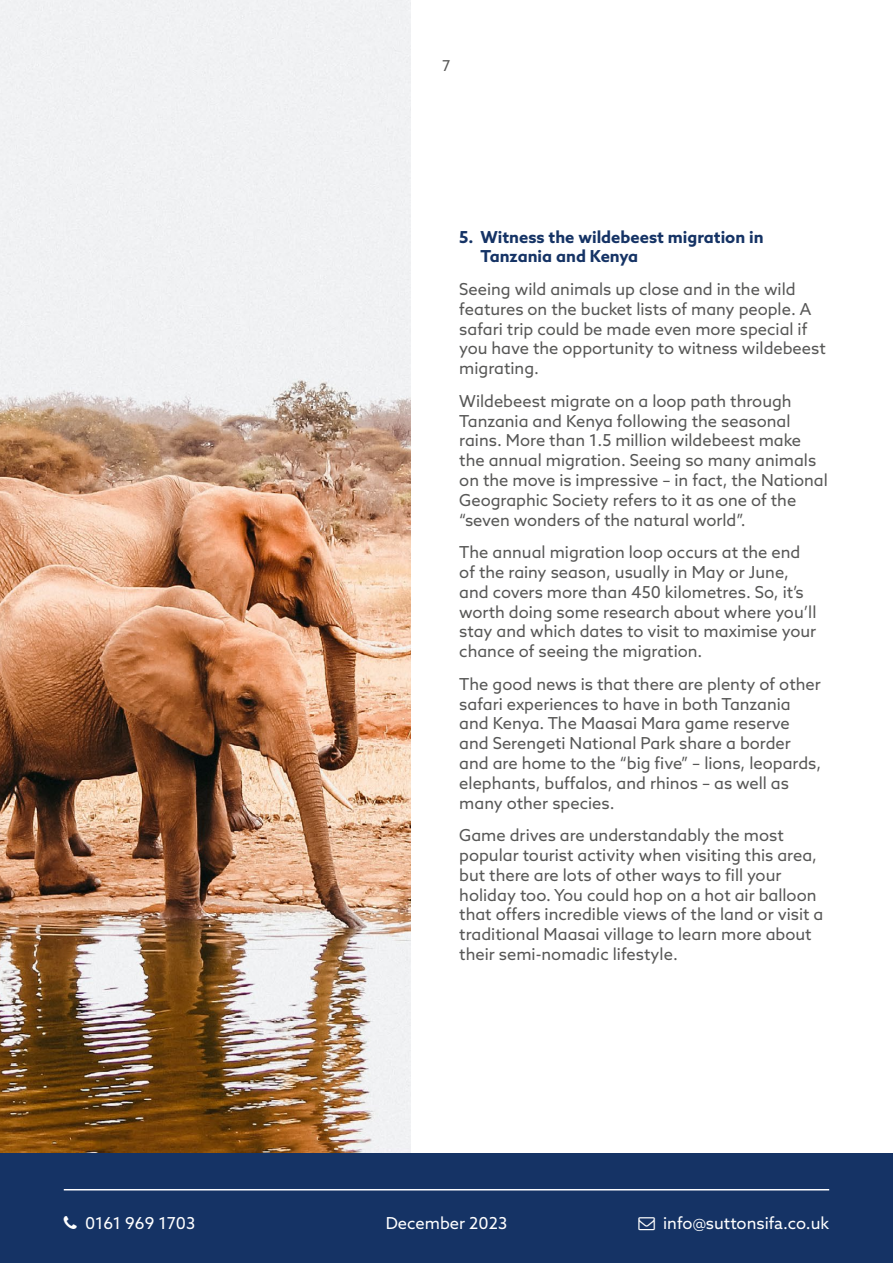
<style>
.page{position:relative;width:893px;height:1263px;background:#fff}
.page>*{position:absolute;margin:0;border:0;box-sizing:border-box;transform-origin:0 0}
.t1{font:16.5px/19.8px "Azo Sans";color:#575756}
.t2{font:700 16.5px/19.8px "Azo Sans";color:#153365}
.t3{font:16.5px "Azo Sans";color:#fff}
.t4{font:15px "Azo Sans";color:#575756}
</style>
<div class="page">
<img style="left:0;top:0;width:410px;height:1153px">
<div style="left:0;top:1153px;width:893px;height:110px;background:#153365"></div>
<hr style="left:64px;top:1189px;width:765px;height:1px;background:#fff">
<p class="t4" style="left:442px;top:56px;width:10px">7</p>
<p class="t2" style="left:480px;top:227px;width:285px;text-indent:-21px">5. Witness the wildebeest migration in<br>Tanzania and Kenya</p>
<p class="t1" style="left:459px;top:279px;width:368px">Seeing wild animals up close and in the wild features on the bucket lists of many people. A safari trip could be made even more special if you have the opportunity to witness wildebeest migrating.</p>
<p class="t1" style="left:459px;top:391px;width:370px">Wildebeest migrate on a loop path through Tanzania and Kenya following the seasonal rains. More than 1.5 million wildebeest make the annual migration. Seeing so many animals on the move is impressive – in fact, the National Geographic Society refers to it as one of the “seven wonders of the natural world”.</p>
<p class="t1" style="left:459px;top:542px;width:359px">The annual migration loop occurs at the end of the rainy season, usually in May or June, and covers more than 450 kilometres. So, it’s worth doing some research about where you’ll stay and which dates to visit to maximise your chance of seeing the migration.</p>
<p class="t1" style="left:459px;top:674px;width:364px">The good news is that there are plenty of other safari experiences to have in both Tanzania and Kenya. The Maasai Mara game reserve and Serengeti National Park share a border and are home to the “big five” – lions, leopards, elephants, buffalos, and rhinos – as well as many other species.</p>
<p class="t1" style="left:459px;top:825px;width:366px">Game drives are understandably the most popular tourist activity when visiting this area, but there are lots of other ways to fill your holiday too. You could hop on a hot air balloon that offers incredible views of the land or visit a traditional Maasai village to learn more about their semi-nomadic lifestyle.</p>
<p class="t3" style="left:85px;top:1212px;width:112px">0161 969 1703</p>
<p class="t3" style="left:386px;top:1213px;width:123px">December 2023</p>
<p class="t3" style="left:663px;top:1212px;width:168px">info@suttonsifa.co.uk</p>
</div>
